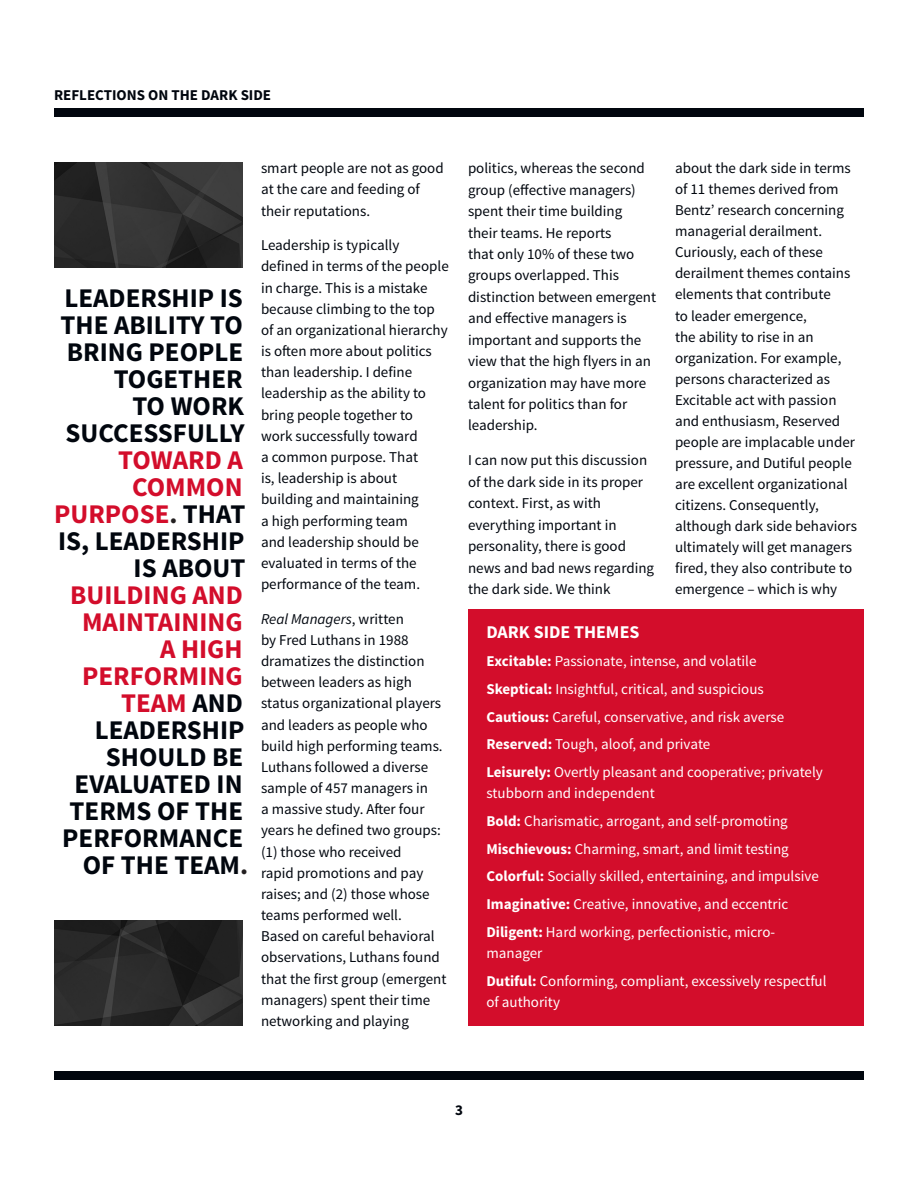
<style>
.page{position:relative;width:918px;height:1188px;background:#fff}
.page>*{position:absolute;margin:0;border:0;box-sizing:border-box;transform-origin:0 0}
.t1{font:700 27px/27px "Source Sans Pro";color:#01060e;text-align:right}
.t2{font:700 18px "Source Sans Pro";color:#fff}
.t3{font:15px/21.1px "Source Sans Pro";color:#01060e}
.t4{font:15px/21px "Source Sans Pro";color:#fff}
.t5{font:700 15px "Source Sans Pro";color:#01060e}
.s1{color:#d30d2b}
.s2{color:#231f20}
.s3{font-style:italic}
.s4{font-weight:700}
</style>
<div class="page">
<div style="left:54px;top:108px;width:810px;height:9px;background:#01060e"></div>
<div style="left:54px;top:1071px;width:810px;height:9px;background:#01060e"></div>
<div style="left:468px;top:609px;width:396px;height:417px;background:#d30d2b"></div>
<img style="left:54px;top:920px;width:189px;height:106px">
<img style="left:54px;top:162px;width:189px;height:106px">
<p class="t5" style="left:54px;top:86px;width:219px">REFLECTIONS ON THE DARK SIDE</p>
<p class="t1" style="left:54px;top:286px;width:196px">LEADERSHIP IS<br>THE ABILITY TO<br>BRING PEOPLE<br>TOGETHER<br>TO WORK<br>SUCCESSFULLY<br><span class="s1">TOWARD A<br>COMMON<br>PURPOSE</span><span class="s2">.</span> THAT<br>IS, LEADERSHIP<br>IS ABOUT<br><span class="s1">BUILDING AND<br>MAINTAINING<br>A HIGH<br>PERFORMING<br>TEAM</span> AND<br>LEADERSHIP<br>SHOULD BE<br>EVALUATED IN<br>TERMS OF THE<br>PERFORMANCE<br>OF THE TEAM<span class="s2">.</span></p>
<p class="t3" style="left:261px;top:158px;width:184px">smart people are not as good at the care and feeding of their reputations.</p>
<p class="t3" style="left:261px;top:235px;width:189px">Leadership is typically defined in terms of the people in charge. This is a mistake because climbing to the top of an organizational hierarchy is often more about politics than leadership. I define leadership as the ability to bring people together to<br>work successfully toward<br>a common purpose. That<br>is, leadership is about building and maintaining<br>a high performing team<br>and leadership should be evaluated in terms of the performance of the team.</p>
<p class="t3" style="left:261px;top:608px;width:187px"><span class="s3">Real Managers</span>, written<br>by Fred Luthans in 1988 dramatizes the distinction between leaders as high status organizational players and leaders as people who build high performing teams.<br>Luthans followed a diverse sample of 457 managers in<br>a massive study. After four years he defined two groups: (1) those who received<br>rapid promotions and pay raises; and (2) those whose teams performed well.<br>Based on careful behavioral observations, Luthans found that the first group (emergent managers) spent their time networking and playing</p>
<p class="t3" style="left:468px;top:158px;width:190px">politics, whereas the second group (effective managers) spent their time building<br>their teams. He reports<br>that only 10% of these two groups overlapped. This distinction between emergent and effective managers is important and supports the view that the high flyers in an organization may have more talent for politics than for leadership.</p>
<p class="t3" style="left:468px;top:450px;width:188px">I can now put this discussion of the dark side in its proper context. First, as with everything important in personality, there is good news and bad news regarding the dark side. We think</p>
<p class="t3" style="left:675px;top:158px;width:183px">about the dark side in terms of 11 themes derived from<br>Bentz’ research concerning managerial derailment.<br>Curiously, each of these derailment themes contains elements that contribute<br>to leader emergence,<br>the ability to rise in an organization. For example, persons characterized as<br>Excitable act with passion and enthusiasm, Reserved people are implacable under pressure, and Dutiful people are excellent organizational citizens. Consequently, although dark side behaviors ultimately will get managers fired, they also contribute to emergence – which is why</p>
<p class="t2" style="left:486px;top:621px;width:155px">DARK SIDE THEMES</p>
<p class="t4" style="left:486px;top:651px;width:272px"><span class="s4">Excitable:</span> Passionate, intense, and volatile</p>
<p class="t4" style="left:486px;top:679px;width:279px"><span class="s4">Skeptical:</span> Insightful, critical, and suspicious</p>
<p class="t4" style="left:486px;top:706px;width:299px"><span class="s4">Cautious:</span> Careful, conservative, and risk averse</p>
<p class="t4" style="left:486px;top:734px;width:226px"><span class="s4">Reserved:</span> Tough, aloof, and private</p>
<p class="t4" style="left:486px;top:762px;width:338px"><span class="s4">Leisurely:</span> Overtly pleasant and cooperative; privately stubborn and independent</p>
<p class="t4" style="left:486px;top:811px;width:303px"><span class="s4">Bold:</span> Charismatic, arrogant, and self-promoting</p>
<p class="t4" style="left:486px;top:838px;width:304px"><span class="s4">Mischievous:</span> Charming, smart, and limit testing</p>
<p class="t4" style="left:486px;top:866px;width:334px"><span class="s4">Colorful:</span> Socially skilled, entertaining, and impulsive</p>
<p class="t4" style="left:486px;top:894px;width:304px"><span class="s4">Imaginative:</span> Creative, innovative, and eccentric</p>
<p class="t4" style="left:486px;top:922px;width:290px"><span class="s4">Diligent:</span> Hard working, perfectionistic, micro&shy;manager</p>
<p class="t4" style="left:486px;top:970px;width:342px"><span class="s4">Dutiful:</span> Conforming, compliant, excessively respectful of authority</p>
<p class="t5" style="left:455px;top:1100px;width:9px">3</p>
</div>
